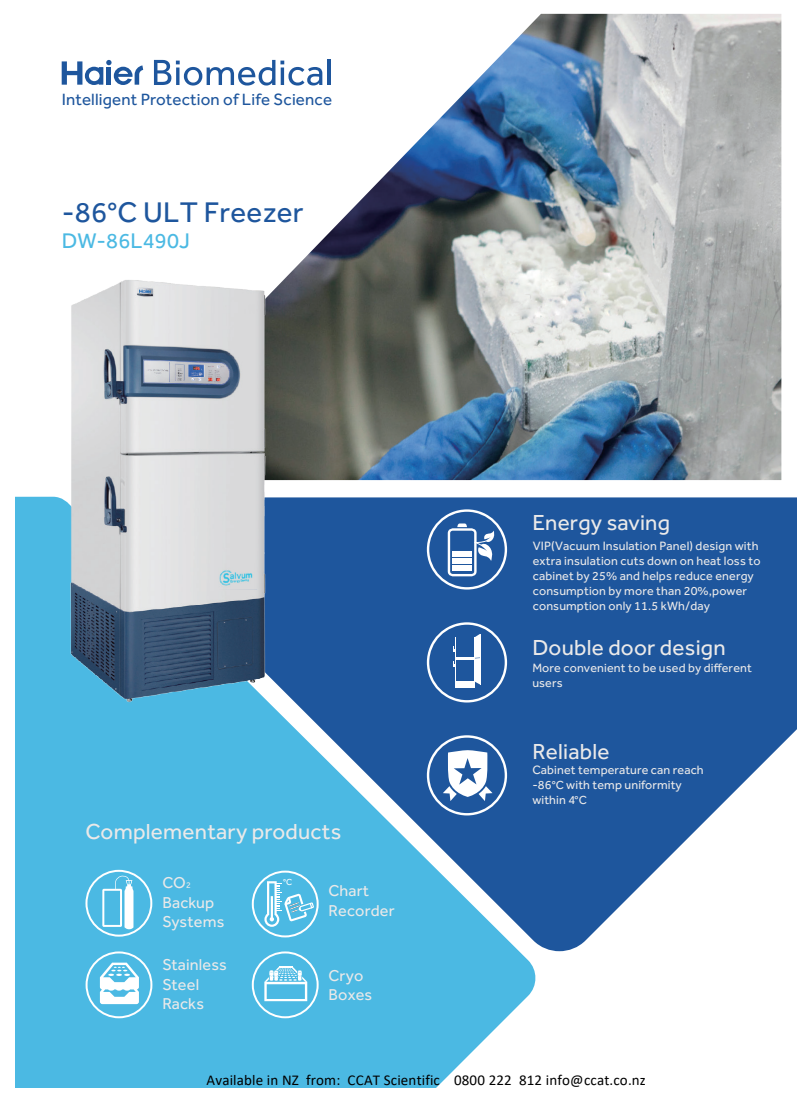
<style>
.page{position:relative;width:797px;height:1105px;background:#fff}
.page>*{position:absolute;margin:0;border:0;box-sizing:border-box;transform-origin:0 0}
.t1{font:29.38px "Effra";letter-spacing:.01em;color:#1e569d}
.t2{font:22.5px "Effra";letter-spacing:.01em;color:#eae9e9}
.t3{font:21.88px "Effra";letter-spacing:.01em;color:#4bb9e3}
.t4{font:16.88px "Effra";letter-spacing:.01em;color:#1e569d}
.t5{font:16.25px/19.5px "Effra";letter-spacing:.01em;color:#eae9e9}
.t6{font:15px "Calibri";color:#000}
.t7{font:12.5px/15px "Effra";letter-spacing:.01em;color:#eae9e9}
.t8{font:9px "Effra";color:#fff}
.s1{font-size:8.75px}
.s2{font-size:12.12px}
</style>
<div class="page">
<svg style="left:538px;top:497px;width:259px;height:454px;fill:#1e569d"></svg>
<img style="left:108px;top:14px;width:673px;height:466px">
<svg style="left:16px;top:497px;width:522px;height:590px;background:#489fd0"></svg>
<svg style="left:154px;top:60px;width:168px;height:26px"></svg>
<hr style="left:327px;top:60px;width:4px;height:25px;background:#1e569d">
<svg style="left:62px;top:60px;width:81px;height:25px"></svg>
<svg style="left:427px;top:509px;width:80px;height:80px"></svg>
<svg style="left:427px;top:735px;width:80px;height:80px"></svg>
<svg style="left:85px;top:870px;width:67px;height:66px"></svg>
<svg style="left:86px;top:951px;width:66px;height:67px"></svg>
<svg style="left:252px;top:951px;width:66px;height:67px;background:#6fc7e8"></svg>
<svg style="left:252px;top:870px;width:66px;height:67px;background:#72c7e8"></svg>
<img style="left:48px;top:230px;width:242px;height:523px">
<svg style="left:427px;top:622px;width:80px;height:80px;background:#4774ae"></svg>
<h3 class="t4" style="left:62px;top:89px;width:272px">Intelligent Protection of Life Science</h3>
<h1 class="t1" style="left:62px;top:195px;width:243px">-86°C ULT Freezer</h1>
<h3 class="t3" style="left:62px;top:228px;width:130px">DW-86L490J</h3>
<h2 class="t2" style="left:86px;top:818px;width:257px">Complementary products</h2>
<h3 class="t5" style="left:162px;top:873px;width:63px">CO<span class="s1">2<br></span>Backup<br>Systems</h3>
<h3 class="t5" style="left:162px;top:955px;width:66px">Stainless<br>Steel<br>Racks</h3>
<p class="t8" style="left:283px;top:877px;width:11px">°C</p>
<h3 class="t5" style="left:328px;top:881px;width:68px">Chart<br>Recorder</h3>
<h3 class="t5" style="left:328px;top:965px;width:45px">Cryo<br>Boxes</h3>
<h2 class="t2" style="left:532px;top:510px;width:139px">Energy saving</h2>
<p class="t7" style="left:532px;top:538px;width:229px">VIP(Vacuum Insulation Panel) design with extra insulation cuts down on heat loss to cabinet by 25% and helps reduce energy consumption by more than 20%,power consumption only 11.5 kWh/day</p>
<h2 class="t2" style="left:532px;top:634px;width:195px">Double door design</h2>
<p class="t7" style="left:532px;top:660px;width:221px">More convenient to be used by different users</p>
<h2 class="t2" style="left:532px;top:738px;width:79px">Reliable</h2>
<p class="t7" style="left:532px;top:762px;width:173px">Cabinet temperature can reach -86<span class="s2">°C</span> with temp uniformity within 4<span class="s2">°C</span></p>
<p class="t6" style="left:206px;top:1074px;width:441px">Available in NZ from: CCAT Scientific 0800 222 812 info@ccat.co.nz</p>
</div>
